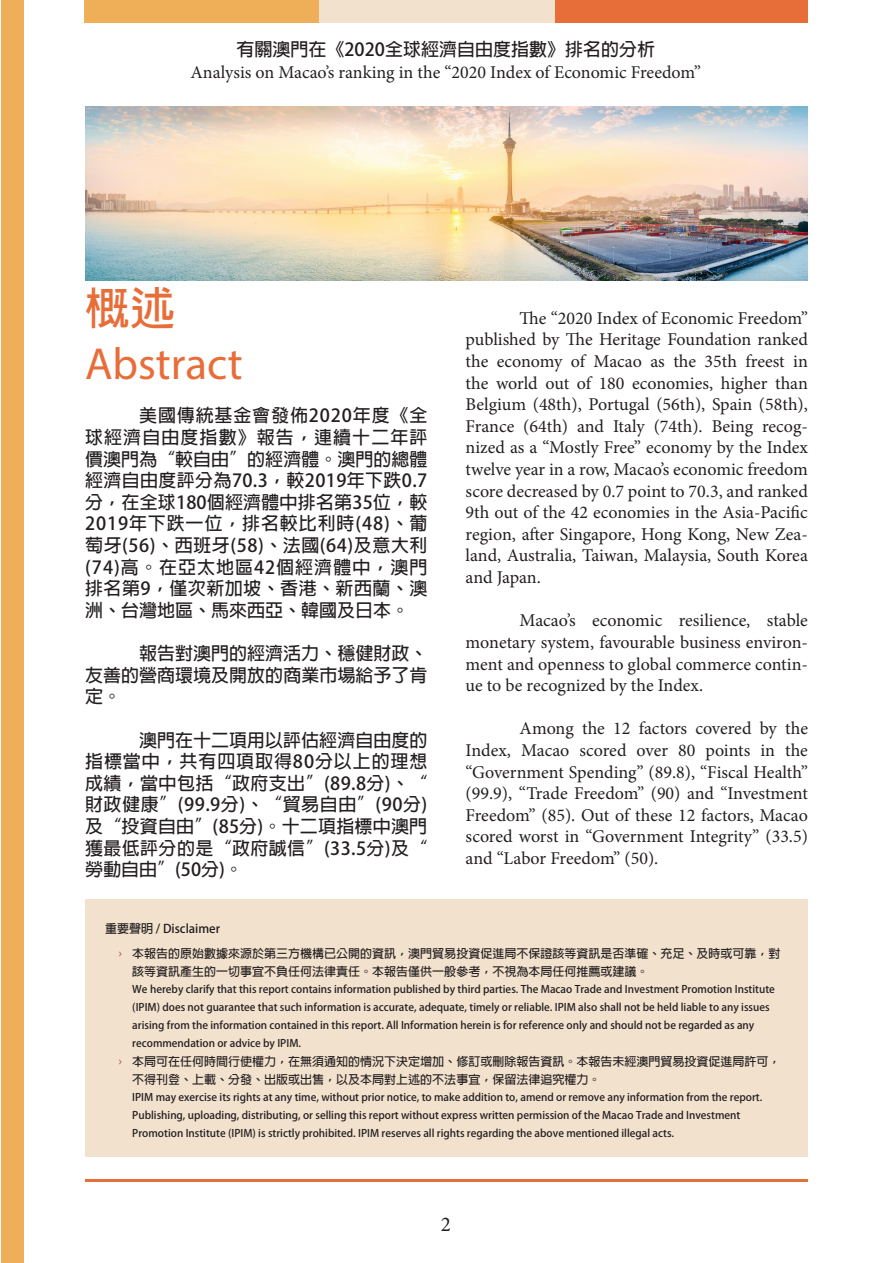
<style>
.page{position:relative;width:893px;height:1263px;background:#fff}
.page>*{position:absolute;margin:0;border:0;box-sizing:border-box;transform-origin:0 0}
.t1{font:45px "Myriad Pro";color:#e76d39}
.t2{font:700 45px "Adobe Fan Heiti Std";color:#e76d39}
.t3{font:21px "Minion Pro";color:#231f20}
.t4{font:18px/21.6px "Minion Pro";color:#231f20;text-align:justify}
.t5{font:700 18px/21.6px "Adobe Fan Heiti Std";letter-spacing:.005em;color:#231f20;text-align:justify}
.Subheading{font:700 12px/18px "Adobe Fan Heiti Std";color:#231f20}
.t6{font:700 10.5px/18px "Adobe Fan Heiti Std";color:#231f20}
.s1{font-family:"Myriad Pro";font-weight:400;color:#c03938}
</style>
<div class="page">
<div style="left:2px;top:0;width:22px;height:1263px;background:#efae58"></div>
<div style="left:85px;top:899px;width:723px;height:258px;background:#f2e1cd"></div>
<hr style="left:85px;top:1179px;width:723px;height:3px;background:#e76d39">
<img style="left:85px;top:106px;width:723px;height:175px">
<div style="left:84px;top:0;width:235px;height:23px;background:#efae58"></div>
<div style="left:319px;top:0;width:236px;height:23px;background:#f2e1cd"></div>
<div style="left:555px;top:0;width:253px;height:23px;background:#e76d39"></div>
<p class="t5" style="left:237px;top:39px;width:420px">有關澳門在《2020全球經濟自由度指數》排名的分析</p>
<p class="t4" style="left:191px;top:61px;width:512px">Analysis on Macao’s ranking in the “2020 Index of Economic Freedom”</p>
<p class="t2" style="left:85px;top:282px;width:91px">概述</p>
<p class="t1" style="left:85px;top:336px;width:159px">Abstract</p>
<p class="t5" style="left:85px;top:405px;width:344px;text-indent:54px">美國傳統基金會發佈2020年度《全球經濟自由度指數》報告，連續十二年評價澳門為“較自由”的經濟體。澳門的總體經濟自由度評分為70.3，較2019年下跌0.7分，在全球180個經濟體中排名第35位，較2019年下跌一位，排名較比利時(48)、葡萄牙(56)、西班牙(58)、法國(64)及意大利(74)高。在亞太地區42個經濟體中，澳門排名第9，僅次新加坡、香港、新西蘭、澳洲、台灣地區、馬來西亞、韓國及日本。</p>
<p class="t5" style="left:85px;top:643px;width:344px;text-indent:54px">報告對澳門的經濟活力、穩健財政、友善的營商環境及開放的商業市場給予了肯定。</p>
<p class="t5" style="left:85px;top:729px;width:344px;text-indent:54px">澳門在十二項用以評估經濟自由度的指標當中，共有四項取得80分以上的理想成績，當中包括“政府支出”(89.8分)、“財政健康”(99.9分)、“貿易自由”(90分)及“投資自由”(85分)。十二項指標中澳門獲最低評分的是“政府誠信”(33.5分)及“勞動自由”(50分)。</p>
<p class="t4" style="left:466px;top:307px;width:344px;text-indent:54px">The “2020 Index of Economic Freedom” published by The Heritage Foundation ranked the economy of Macao as the 35th freest in the world out of 180 economies, higher than Belgium (48th), Portugal (56th), Spain (58th), France (64th) and Italy (74th). Being recog&shy;nized as a “Mostly Free” economy by the Index twelve year in a row, Macao’s economic freedom score decreased by 0.7 point to 70.3, and ranked 9th out of the 42 economies in the Asia-Pacific region, after Singapore, Hong Kong, New Zea&shy;land, Australia, Taiwan, Malaysia, South Korea and Japan.</p>
<p class="t4" style="left:466px;top:610px;width:344px;text-indent:54px">Macao’s economic resilience, stable monetary system, favourable business environ&shy;ment and openness to global commerce contin&shy;ue to be recognized by the Index.</p>
<p class="t4" style="left:466px;top:718px;width:344px;text-indent:54px">Among the 12 factors covered by the Index, Macao scored over 80 points in the “Government Spending” (89.8), “Fiscal Health” (99.9), “Trade Freedom” (90) and “Investment Freedom” (85). Out of these 12 factors, Macao scored worst in “Government Integrity” (33.5) and “Labor Freedom” (50).</p>
<p class="Subheading" style="left:105px;top:920px;width:116px">重要聲明 / Disclaimer</p>
<p class="Subheading" style="left:132px;top:945px;width:649px;text-indent:-14px"><span class="s1">›</span> 本報告的原始數據來源於第三方機構已公開的資訊，澳門貿易投資促進局不保證該等資訊是否準確、充足、及時或可靠，對該等資訊產生的一切事宜不負任何法律責任。本報告僅供一般參考，不視為本局任何推薦或建議。</p>
<p class="t6" style="left:132px;top:981px;width:644px">We hereby clarify that this report contains information published by third parties. The Macao Trade and Investment Promotion Institute (IPIM) does not guarantee that such information is accurate, adequate, timely or reliable. IPIM also shall not be held liable to any issues arising from the information contained in this report. All Information herein is for reference only and should not be regarded as any recommendation or advice by IPIM.</p>
<p class="Subheading" style="left:132px;top:1053px;width:649px;text-indent:-14px"><span class="s1">›</span> 本局可在任何時間行使權力，在無須通知的情況下決定增加、修訂或刪除報告資訊。本報告未經澳門貿易投資促進局許可，不得刊登、上載、分發、出版或出售，以及本局對上述的不法事宜，保留法律追究權力。</p>
<p class="t6" style="left:132px;top:1089px;width:632px">IPIM may exercise its rights at any time, without prior notice, to make addition to, amend or remove any information from the report.<br>Publishing, uploading, distributing, or selling this report without express written permission of the Macao Trade and Investment<br>Promotion Institute (IPIM) is strictly prohibited. IPIM reserves all rights regarding the above mentioned illegal acts.</p>
<p class="t3" style="left:441px;top:1210px;width:12px">2</p>
</div>
